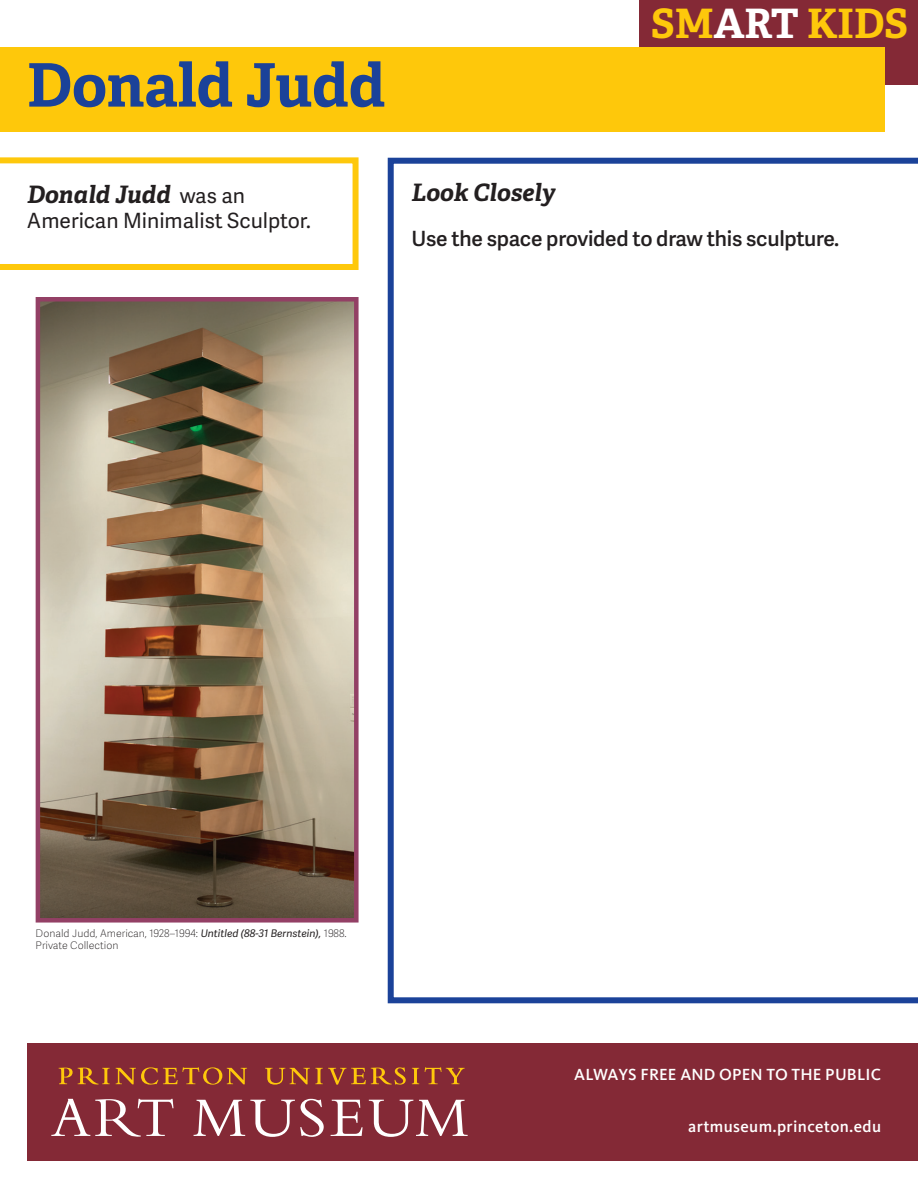
<style>
.page{position:relative;width:918px;height:1188px;background:#fff}
.page>*{position:absolute;margin:0;border:0;box-sizing:border-box;transform-origin:0 0}
.t1{font:700 60px "Adelle Basic";color:#1b4299}
.t2{font:700 40.5px "Adelle Basic";color:#fec80b}
.t3{font:italic 700 24px "Adelle Basic";color:#231f20}
.t4{font:600 21px "Adelle Sans";letter-spacing:-.01em;color:#231f20}
.t5{font:21px "Adelle Sans";color:#231f20}
.t6{font:500 16.65px "Kievit";letter-spacing:.01em;color:#fff}
.t7{font:100 10.5px/12px "Adelle Sans";color:#231f20}
.s1{color:#fff}
.s2{font-family:"Adelle Sans";font-weight:400;font-style:normal;font-size:21px}
.s3{font-weight:400;font-style:italic}
</style>
<div class="page">
<div style="left:27px;top:1044px;width:891px;height:117px;background:#842936"></div>
<svg style="left:59px;top:1068px;width:51px;height:17px"></svg>
<svg style="left:116px;top:1067px;width:131px;height:18px"></svg>
<svg style="left:265px;top:1067px;width:141px;height:18px"></svg>
<svg style="left:412px;top:1068px;width:7px;height:16px"></svg>
<svg style="left:425px;top:1067px;width:40px;height:17px"></svg>
<svg style="left:51px;top:1099px;width:123px;height:38px"></svg>
<svg style="left:194px;top:1099px;width:130px;height:38px"></svg>
<svg style="left:331px;top:1100px;width:32px;height:36px"></svg>
<svg style="left:369px;top:1100px;width:99px;height:37px"></svg>
<div style="left:639px;top:0;width:279px;height:85px;background:#842936"></div>
<div style="left:0;top:47px;width:885px;height:85px;background:#fec80b"></div>
<svg style="left:0;top:157px;width:359px;height:113px"></svg>
<svg style="left:388px;top:158px;width:530px;height:845px"></svg>
<img style="left:41px;top:302px;width:313px;height:616px">
<div style="left:36px;top:297px;width:323px;height:626px;border:4px solid #934065"></div>
<h1 class="t1" style="left:27px;top:47px;width:360px">Donald Judd</h1>
<h2 class="t2" style="left:651px;top:-2px;width:259px">SM<span class="s1">ART</span> KIDS</h2>
<h3 class="t3" style="left:27px;top:179px;width:220px">Donald Judd <span class="s2">was an</span></h3>
<h3 class="t5" style="left:27px;top:206px;width:285px">American Minimalist Sculptor.</h3>
<h3 class="t3" style="left:411px;top:177px;width:146px">Look Closely</h3>
<h3 class="t4" style="left:411px;top:224px;width:429px">Use the space provided to draw this sculpture.</h3>
<p class="t7" style="left:36px;top:927px;width:313px">Donald Judd, American, 1928–1994: <span class="s3">Untitled (88-31 Bernstein),</span> 1988.<br>Private Collection</p>
<h3 class="t6" style="left:574px;top:1064px;width:308px">always free and open to the public</h3>
<h3 class="t6" style="left:688px;top:1116px;width:194px">artmuseum.princeton.edu</h3>
</div>
